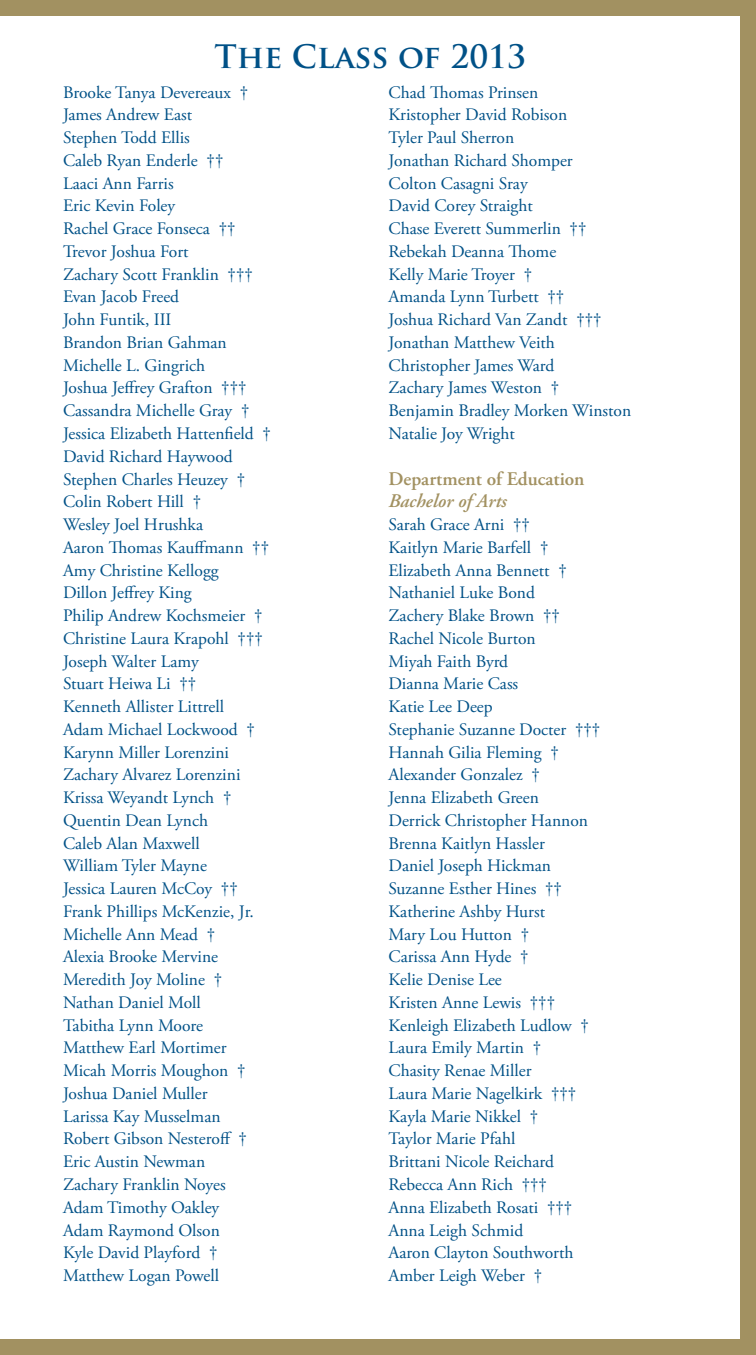
<style>
.page{position:relative;width:756px;height:1355px;background:#fff}
.page>*{position:absolute;margin:0;border:0;box-sizing:border-box;transform-origin:0 0}
.t1{font:700 31.5px "Trajan Pro";color:#005187}
.class_of_2008-depart{font:600 19.25px "Adobe Garamond Pro";color:#a29161}
.class_of_2008-degree{font:italic 600 19.25px "Adobe Garamond Pro";color:#a29161}
.class_of_2008-name_o{font:17.5px "Adobe Garamond Pro";color:#005187}
</style>
<div class="page">
<div style="left:740px;top:0;width:16px;height:1354px;background:#a29161"></div>
<div style="left:0;top:0;width:756px;height:16px;background:#a29161"></div>
<div style="left:0;top:1339px;width:756px;height:15px;background:#a29161"></div>
<h1 class="t1" style="left:215px;top:37px;width:313px">The Class of 2013</h1>
<p class="class_of_2008-name_o" style="left:63px;top:82px;width:187px">Brooke Tanya Devereaux †</p>
<p class="class_of_2008-name_o" style="left:63px;top:104px;width:131px">James Andrew East</p>
<p class="class_of_2008-name_o" style="left:63px;top:127px;width:128px">Stephen Todd Ellis</p>
<p class="class_of_2008-name_o" style="left:63px;top:150px;width:162px">Caleb Ryan Enderle ††</p>
<p class="class_of_2008-name_o" style="left:63px;top:173px;width:112px">Laaci Ann Farris</p>
<p class="class_of_2008-name_o" style="left:63px;top:195px;width:114px">Eric Kevin Foley</p>
<p class="class_of_2008-name_o" style="left:63px;top:218px;width:174px">Rachel Grace Fonseca ††</p>
<p class="class_of_2008-name_o" style="left:63px;top:241px;width:127px">Trevor Joshua Fort</p>
<p class="class_of_2008-name_o" style="left:63px;top:264px;width:191px">Zachary Scott Franklin †††</p>
<p class="class_of_2008-name_o" style="left:63px;top:286px;width:118px">Evan Jacob Freed</p>
<p class="class_of_2008-name_o" style="left:63px;top:309px;width:110px">John Funtik, III</p>
<p class="class_of_2008-name_o" style="left:63px;top:332px;width:165px">Brandon Brian Gahman</p>
<p class="class_of_2008-name_o" style="left:63px;top:355px;width:144px">Michelle L. Gingrich</p>
<p class="class_of_2008-name_o" style="left:63px;top:377px;width:185px">Joshua Jeffrey Grafton †††</p>
<p class="class_of_2008-name_o" style="left:63px;top:400px;width:188px">Cassandra Michelle Gray †</p>
<p class="class_of_2008-name_o" style="left:63px;top:423px;width:210px">Jessica Elizabeth Hattenfield †</p>
<p class="class_of_2008-name_o" style="left:63px;top:446px;width:171px">David Richard Haywood</p>
<p class="class_of_2008-name_o" style="left:63px;top:468px;width:184px">Stephen Charles Heuzey †</p>
<p class="class_of_2008-name_o" style="left:63px;top:491px;width:140px">Colin Robert Hill †</p>
<p class="class_of_2008-name_o" style="left:63px;top:514px;width:142px">Wesley Joel Hrushka</p>
<p class="class_of_2008-name_o" style="left:63px;top:537px;width:208px">Aaron Thomas Kauffmann ††</p>
<p class="class_of_2008-name_o" style="left:63px;top:559px;width:157px">Amy Christine Kellogg</p>
<p class="class_of_2008-name_o" style="left:63px;top:582px;width:130px">Dillon Jeffrey King</p>
<p class="class_of_2008-name_o" style="left:63px;top:605px;width:201px">Philip Andrew Kochsmeier †</p>
<p class="class_of_2008-name_o" style="left:63px;top:628px;width:201px">Christine Laura Krapohl †††</p>
<p class="class_of_2008-name_o" style="left:63px;top:650px;width:137px">Joseph Walter Lamy</p>
<p class="class_of_2008-name_o" style="left:63px;top:673px;width:135px">Stuart Heiwa Li ††</p>
<p class="class_of_2008-name_o" style="left:63px;top:696px;width:163px">Kenneth Allister Littrell</p>
<p class="class_of_2008-name_o" style="left:63px;top:719px;width:194px">Adam Michael Lockwood †</p>
<p class="class_of_2008-name_o" style="left:63px;top:741px;width:168px">Karynn Miller Lorenzini</p>
<p class="class_of_2008-name_o" style="left:63px;top:764px;width:179px">Zachary Alvarez Lorenzini</p>
<p class="class_of_2008-name_o" style="left:63px;top:787px;width:170px">Krissa Weyandt Lynch †</p>
<p class="class_of_2008-name_o" style="left:63px;top:810px;width:147px">Quentin Dean Lynch</p>
<p class="class_of_2008-name_o" style="left:63px;top:832px;width:138px">Caleb Alan Maxwell</p>
<p class="class_of_2008-name_o" style="left:63px;top:855px;width:146px">William Tyler Mayne</p>
<p class="class_of_2008-name_o" style="left:63px;top:878px;width:176px">Jessica Lauren McCoy ††</p>
<p class="class_of_2008-name_o" style="left:63px;top:901px;width:193px">Frank Phillips McKenzie, Jr.</p>
<p class="class_of_2008-name_o" style="left:63px;top:923px;width:154px">Michelle Ann Mead †</p>
<p class="class_of_2008-name_o" style="left:63px;top:946px;width:157px">Alexia Brooke Mervine</p>
<p class="class_of_2008-name_o" style="left:63px;top:969px;width:161px">Meredith Joy Moline †</p>
<p class="class_of_2008-name_o" style="left:63px;top:992px;width:139px">Nathan Daniel Moll</p>
<p class="class_of_2008-name_o" style="left:63px;top:1014px;width:142px">Tabitha Lynn Moore</p>
<p class="class_of_2008-name_o" style="left:63px;top:1037px;width:165px">Matthew Earl Mortimer</p>
<p class="class_of_2008-name_o" style="left:63px;top:1060px;width:184px">Micah Morris Moughon †</p>
<p class="class_of_2008-name_o" style="left:63px;top:1083px;width:146px">Joshua Daniel Muller</p>
<p class="class_of_2008-name_o" style="left:63px;top:1105px;width:159px">Larissa Kay Musselman</p>
<p class="class_of_2008-name_o" style="left:63px;top:1128px;width:185px">Robert Gibson Nesteroff †</p>
<p class="class_of_2008-name_o" style="left:63px;top:1151px;width:144px">Eric Austin Newman</p>
<p class="class_of_2008-name_o" style="left:63px;top:1174px;width:164px">Zachary Franklin Noyes</p>
<p class="class_of_2008-name_o" style="left:63px;top:1196px;width:158px">Adam Timothy Oakley</p>
<p class="class_of_2008-name_o" style="left:63px;top:1219px;width:158px">Adam Raymond Olson</p>
<p class="class_of_2008-name_o" style="left:63px;top:1242px;width:156px">Kyle David Playford †</p>
<p class="class_of_2008-name_o" style="left:63px;top:1265px;width:158px">Matthew Logan Powell</p>
<p class="class_of_2008-name_o" style="left:388px;top:82px;width:151px">Chad Thomas Prinsen</p>
<p class="class_of_2008-name_o" style="left:388px;top:104px;width:180px">Kristopher David Robison</p>
<p class="class_of_2008-name_o" style="left:388px;top:127px;width:127px">Tyler Paul Sherron</p>
<p class="class_of_2008-name_o" style="left:388px;top:150px;width:186px">Jonathan Richard Shomper</p>
<p class="class_of_2008-name_o" style="left:388px;top:173px;width:141px">Colton Casagni Sray</p>
<p class="class_of_2008-name_o" style="left:388px;top:195px;width:146px">David Corey Straight</p>
<p class="class_of_2008-name_o" style="left:388px;top:218px;width:199px">Chase Everett Summerlin ††</p>
<p class="class_of_2008-name_o" style="left:388px;top:241px;width:169px">Rebekah Deanna Thome</p>
<p class="class_of_2008-name_o" style="left:388px;top:264px;width:145px">Kelly Marie Troyer †</p>
<p class="class_of_2008-name_o" style="left:388px;top:286px;width:177px">Amanda Lynn Turbett ††</p>
<p class="class_of_2008-name_o" style="left:388px;top:309px;width:215px">Joshua Richard Van Zandt †††</p>
<p class="class_of_2008-name_o" style="left:388px;top:332px;width:168px">Jonathan Matthew Veith</p>
<p class="class_of_2008-name_o" style="left:388px;top:355px;width:167px">Christopher James Ward</p>
<p class="class_of_2008-name_o" style="left:388px;top:377px;width:172px">Zachary James Weston †</p>
<p class="class_of_2008-name_o" style="left:388px;top:400px;width:244px">Benjamin Bradley Morken Winston</p>
<p class="class_of_2008-name_o" style="left:388px;top:423px;width:128px">Natalie Joy Wright</p>
<p class="class_of_2008-depart" style="left:388px;top:467px;width:198px">Department of Education</p>
<p class="class_of_2008-degree" style="left:388px;top:490px;width:120px">Bachelor of Arts</p>
<p class="class_of_2008-name_o" style="left:388px;top:514px;width:143px">Sarah Grace Arni ††</p>
<p class="class_of_2008-name_o" style="left:388px;top:537px;width:161px">Kaitlyn Marie Barfell †</p>
<p class="class_of_2008-name_o" style="left:388px;top:559px;width:180px">Elizabeth Anna Bennett †</p>
<p class="class_of_2008-name_o" style="left:388px;top:582px;width:148px">Nathaniel Luke Bond</p>
<p class="class_of_2008-name_o" style="left:388px;top:605px;width:173px">Zachery Blake Brown ††</p>
<p class="class_of_2008-name_o" style="left:388px;top:628px;width:149px">Rachel Nicole Burton</p>
<p class="class_of_2008-name_o" style="left:388px;top:650px;width:121px">Miyah Faith Byrd</p>
<p class="class_of_2008-name_o" style="left:388px;top:673px;width:131px">Dianna Marie Cass</p>
<p class="class_of_2008-name_o" style="left:388px;top:696px;width:106px">Katie Lee Deep</p>
<p class="class_of_2008-name_o" style="left:388px;top:719px;width:213px">Stephanie Suzanne Docter †††</p>
<p class="class_of_2008-name_o" style="left:388px;top:741px;width:172px">Hannah Gilia Fleming †</p>
<p class="class_of_2008-name_o" style="left:388px;top:764px;width:153px">Alexander Gonzalez †</p>
<p class="class_of_2008-name_o" style="left:388px;top:787px;width:152px">Jenna Elizabeth Green</p>
<p class="class_of_2008-name_o" style="left:388px;top:810px;width:201px">Derrick Christopher Hannon</p>
<p class="class_of_2008-name_o" style="left:388px;top:832px;width:158px">Brenna Kaitlyn Hassler</p>
<p class="class_of_2008-name_o" style="left:388px;top:855px;width:164px">Daniel Joseph Hickman</p>
<p class="class_of_2008-name_o" style="left:388px;top:878px;width:175px">Suzanne Esther Hines ††</p>
<p class="class_of_2008-name_o" style="left:388px;top:901px;width:158px">Katherine Ashby Hurst</p>
<p class="class_of_2008-name_o" style="left:388px;top:923px;width:142px">Mary Lou Hutton †</p>
<p class="class_of_2008-name_o" style="left:388px;top:946px;width:142px">Carissa Ann Hyde †</p>
<p class="class_of_2008-name_o" style="left:388px;top:969px;width:115px">Kelie Denise Lee</p>
<p class="class_of_2008-name_o" style="left:388px;top:992px;width:168px">Kristen Anne Lewis †††</p>
<p class="class_of_2008-name_o" style="left:388px;top:1014px;width:202px">Kenleigh Elizabeth Ludlow †</p>
<p class="class_of_2008-name_o" style="left:388px;top:1037px;width:154px">Laura Emily Martin †</p>
<p class="class_of_2008-name_o" style="left:388px;top:1060px;width:145px">Chasity Renae Miller</p>
<p class="class_of_2008-name_o" style="left:388px;top:1083px;width:189px">Laura Marie Nagelkirk †††</p>
<p class="class_of_2008-name_o" style="left:388px;top:1105px;width:151px">Kayla Marie Nikkel †</p>
<p class="class_of_2008-name_o" style="left:388px;top:1128px;width:128px">Taylor Marie Pfahl</p>
<p class="class_of_2008-name_o" style="left:388px;top:1151px;width:167px">Brittani Nicole Reichard</p>
<p class="class_of_2008-name_o" style="left:388px;top:1174px;width:160px">Rebecca Ann Rich †††</p>
<p class="class_of_2008-name_o" style="left:388px;top:1196px;width:185px">Anna Elizabeth Rosati †††</p>
<p class="class_of_2008-name_o" style="left:388px;top:1219px;width:136px">Anna Leigh Schmid</p>
<p class="class_of_2008-name_o" style="left:388px;top:1242px;width:187px">Aaron Clayton Southworth</p>
<p class="class_of_2008-name_o" style="left:388px;top:1265px;width:155px">Amber Leigh Weber †</p>
</div>
